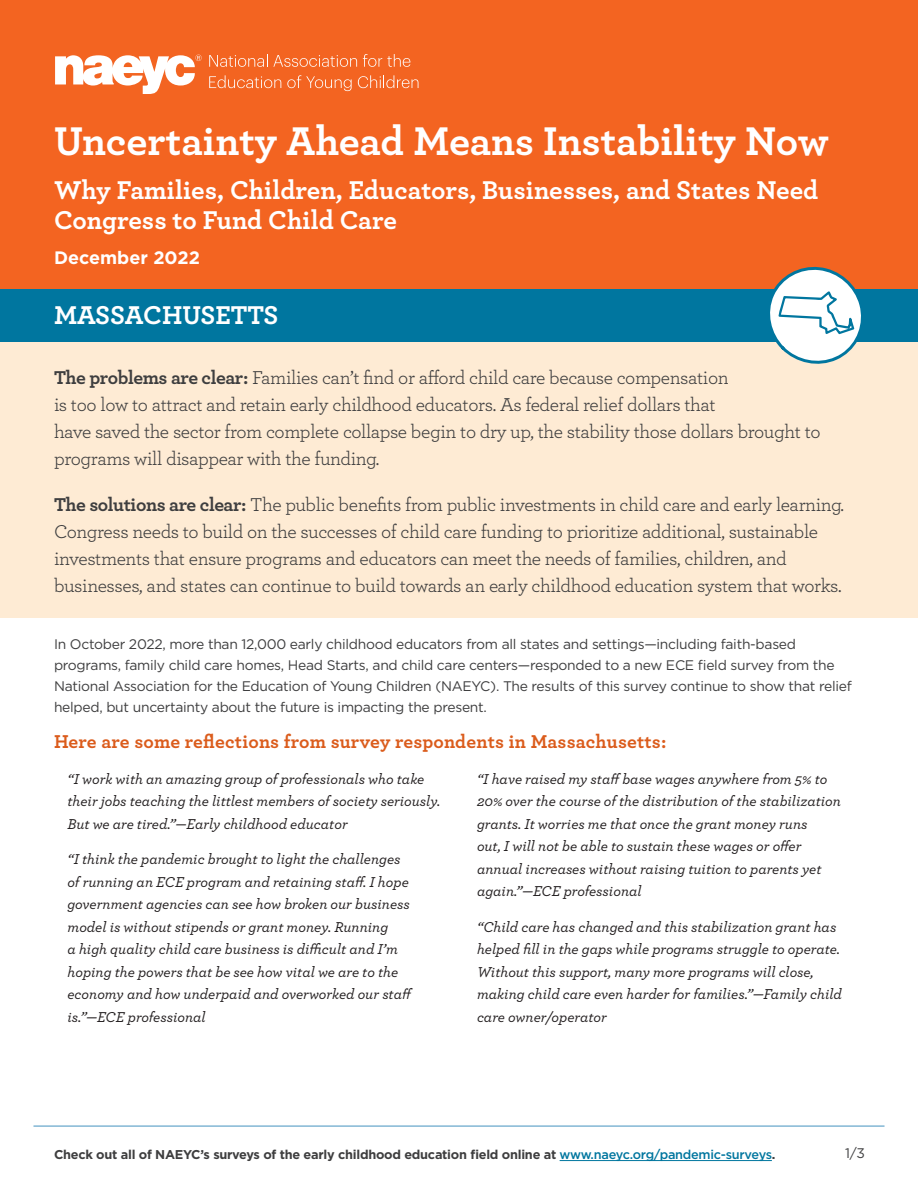
<style>
.page{position:relative;width:918px;height:1188px;background:#fff}
.page>*{position:absolute;margin:0;border:0;box-sizing:border-box;transform-origin:0 0}
.t1{font:700 42px "Archer Pro";color:#fff}
.Subtitle{font:700 27px/30px "Archer Pro";color:#fff}
.State{font:700 27px "Archer Pro";letter-spacing:-.01em;color:#fff}
.Lede{font:19.5px/27px "Archer Pro";letter-spacing:-.02em;color:#3e3e3f}
.t2{font:700 19.5px "Archer Pro";letter-spacing:.01em;color:#db5c1c}
.Date{font:700 18px "Gotham";color:#fff}
.t3{font:italic 500 15px/22.5px "Archer Pro";color:#231f20}
.Body{font:13.8px/21px "Gotham";letter-spacing:-.02em;color:#3e3e3f}
.Body-2{font:700 12.75px "Gotham";letter-spacing:-.02em;color:#3e3e3f}
.s1{font-weight:700}
.s2{font-weight:500;color:#00769f}
</style>
<div class="page">
<div style="left:0;top:341px;width:918px;height:277px;background:#feebd4"></div>
<div style="left:0;top:0;width:918px;height:289px;background:#f36421"></div>
<svg style="left:55px;top:55px;width:147px;height:39px"></svg>
<svg style="left:209px;top:54px;width:148px;height:13px"></svg>
<svg style="left:363px;top:54px;width:47px;height:13px"></svg>
<svg style="left:209px;top:75px;width:72px;height:13px"></svg>
<svg style="left:287px;top:75px;width:65px;height:16px"></svg>
<svg style="left:358px;top:75px;width:60px;height:13px"></svg>
<hr style="left:560px;top:1160px;width:212px;height:1px;background:#00769f">
<hr style="left:33px;top:1125px;width:852px;height:2px;background:#82b7d5">
<div style="left:0;top:289px;width:918px;height:53px;background:#00769f"></div>
<svg style="left:770px;top:266px;width:91px;height:98px"></svg>
<p class="t1" style="left:54px;top:108px;width:776px">Uncertainty Ahead Means Instability Now</p>
<p class="Subtitle" style="left:54px;top:173px;width:766px">Why Families, Children, Educators, Businesses, and States Need<br>Congress to Fund Child Care</p>
<p class="Date" style="left:54px;top:245px;width:147px">December 2022</p>
<p class="State" style="left:54px;top:294px;width:226px">MASSACHUSETTS</p>
<p class="Lede" style="left:54px;top:363px;width:768px"><span class="s1">The problems are clear:</span> Families can’t find or afford child care because compensation<br>is too low to attract and retain early childhood educators. As federal relief dollars that<br>have saved the sector from complete collapse begin to dry up, the stability those dollars brought to programs will disappear with the funding.</p>
<p class="Lede" style="left:54px;top:490px;width:792px"><span class="s1">The solutions are clear:</span> The public benefits from public investments in child care and early learning.<br>Congress needs to build on the successes of child care funding to prioritize additional, sustainable investments that ensure programs and educators can meet the needs of families, children, and businesses, and states can continue to build towards an early childhood education system that works.</p>
<p class="Body" style="left:54px;top:633px;width:799px">In October 2022, more than 12,000 early childhood educators from all states and settings—including faith-based programs, family child care homes, Head Starts, and child care centers—responded to a new ECE field survey from the National Association for the Education of Young Children (NAEYC). The results of this survey continue to show that relief helped, but uncertainty about the future is impacting the present.</p>
<h3 class="t2" style="left:54px;top:726px;width:614px">Here are some reflections from survey respondents in Massachusetts:</h3>
<p class="t3" style="left:68px;top:767px;width:374px">“I work with an amazing group of professionals who take their jobs teaching the littlest members of society seriously.<br>But we are tired.”—Early childhood educator</p>
<p class="t3" style="left:68px;top:847px;width:347px">“I think the pandemic brought to light the challenges of running an ECE program and retaining staff. I hope government agencies can see how broken our business model is without stipends or grant money. Running<br>a high quality child care business is difficult and I’m hoping the powers that be see how vital we are to the economy and how underpaid and overworked our staff is.”—ECE professional</p>
<p class="t3" style="left:477px;top:767px;width:366px">“I have raised my staff base wages anywhere from 5% to 20% over the course of the distribution of the stabilization grants. It worries me that once the grant money runs<br>out, I will not be able to sustain these wages or offer annual increases without raising tuition to parents yet again.”—ECE professional</p>
<p class="t3" style="left:477px;top:915px;width:367px">“Child care has changed and this stabilization grant has helped fill in the gaps while programs struggle to operate.<br>Without this support, many more programs will close, making child care even harder for families.”—Family child care owner/operator</p>
<p class="Body-2" style="left:54px;top:1146px;width:723px">Check out all of NAEYC’s surveys of the early childhood education field online at <span class="s2">www.naeyc.org/pandemic-surveys</span>.</p>
<p class="Body" style="left:845px;top:1142px;width:21px">1/3</p>
</div>
